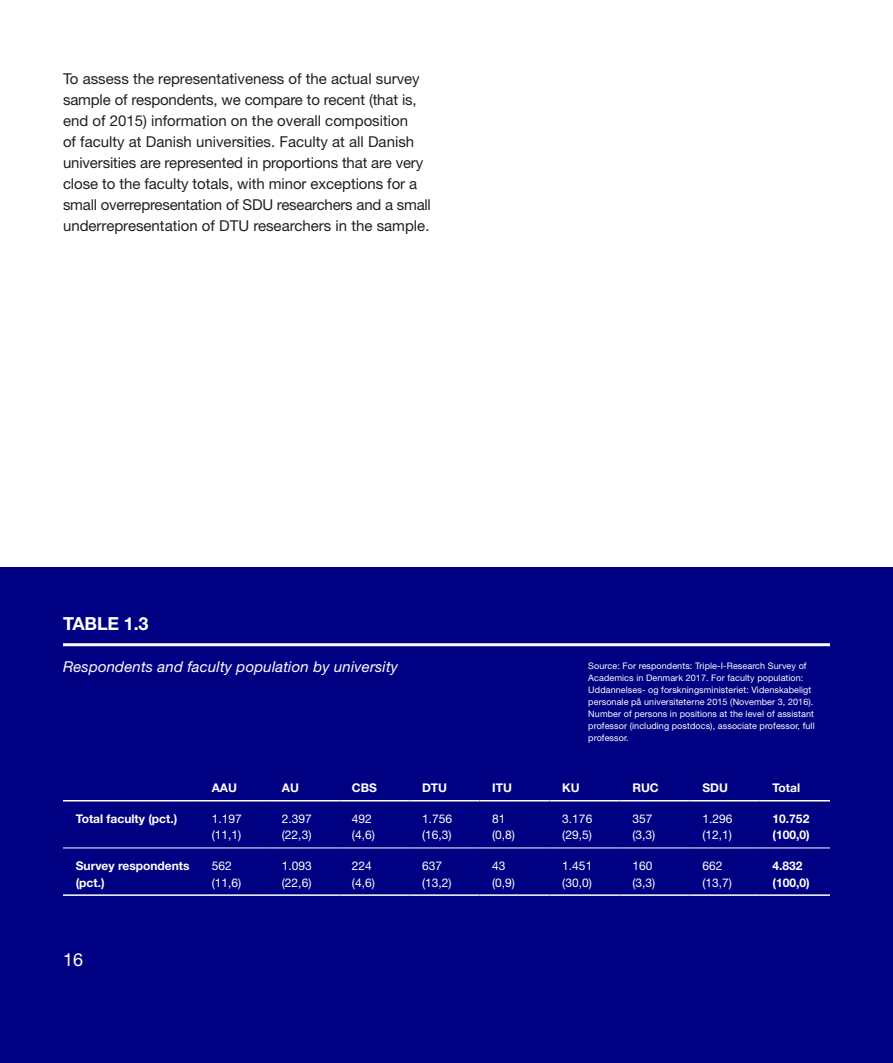
<style>
.page{position:relative;width:893px;height:1063px;background:#fff}
.page>*{position:absolute;margin:0;border:0;box-sizing:border-box;transform-origin:0 0}
.Brød{font:700 18px "Helvetica Neue LT";letter-spacing:-.01em;color:#fff}
.Brød-2{font:18px "Helvetica Neue LT";color:#fff}
.Brød-3{font:15px/21px "Helvetica Neue LT";letter-spacing:-.005em;color:#231f20}
.Brød-4{font:italic 15px "Helvetica Neue LT";letter-spacing:.01em;color:#fff}
.Tabel_Hvid{font:12px/16.5px "Helvetica Neue LT";color:#fff}
.Tabel_Hvid-2{font:700 12px/16.5px "Helvetica Neue LT";color:#fff}
.Fodnod{font:9px/12px "Helvetica Neue LT";letter-spacing:.01em;color:#fff}
</style>
<div class="page">
<div style="left:0;top:567px;width:893px;height:496px;background:#000082"></div>
<hr style="left:63px;top:643px;width:767px;height:3px;background:#fff">
<hr style="left:63px;top:894px;width:136px;height:2px;background:#fff">
<hr style="left:199px;top:894px;width:70px;height:2px;background:#fff">
<hr style="left:269px;top:894px;width:70px;height:2px;background:#fff">
<hr style="left:339px;top:894px;width:70px;height:2px;background:#fff">
<hr style="left:409px;top:894px;width:70px;height:2px;background:#fff">
<hr style="left:479px;top:894px;width:71px;height:2px;background:#fff">
<hr style="left:550px;top:894px;width:70px;height:2px;background:#fff">
<hr style="left:620px;top:894px;width:70px;height:2px;background:#fff">
<hr style="left:690px;top:894px;width:70px;height:2px;background:#fff">
<hr style="left:760px;top:894px;width:70px;height:2px;background:#fff">
<hr style="left:63px;top:848px;width:136px;height:1px;background:#fff">
<hr style="left:199px;top:848px;width:70px;height:1px;background:#fff">
<hr style="left:269px;top:848px;width:70px;height:1px;background:#fff">
<hr style="left:339px;top:848px;width:70px;height:1px;background:#fff">
<hr style="left:409px;top:848px;width:70px;height:1px;background:#fff">
<hr style="left:479px;top:848px;width:71px;height:1px;background:#fff">
<hr style="left:550px;top:848px;width:70px;height:1px;background:#fff">
<hr style="left:620px;top:848px;width:70px;height:1px;background:#fff">
<hr style="left:690px;top:848px;width:70px;height:1px;background:#fff">
<hr style="left:760px;top:848px;width:70px;height:1px;background:#fff">
<hr style="left:63px;top:800px;width:136px;height:2px;background:#fff">
<hr style="left:199px;top:800px;width:70px;height:2px;background:#fff">
<hr style="left:269px;top:800px;width:70px;height:2px;background:#fff">
<hr style="left:339px;top:800px;width:70px;height:2px;background:#fff">
<hr style="left:409px;top:800px;width:70px;height:2px;background:#fff">
<hr style="left:479px;top:800px;width:71px;height:2px;background:#fff">
<hr style="left:550px;top:800px;width:70px;height:2px;background:#fff">
<hr style="left:620px;top:800px;width:70px;height:2px;background:#fff">
<hr style="left:690px;top:800px;width:70px;height:2px;background:#fff">
<hr style="left:760px;top:800px;width:70px;height:2px;background:#fff">
<p class="Brød-3" style="left:63px;top:68px;width:369px">To assess the representativeness of the actual survey sample of respondents, we compare to recent (that is, end of 2015) information on the overall composition<br>of faculty at Danish universities. Faculty at all Danish universities are represented in proportions that are very close to the faculty totals, with minor exceptions for a small overrepresentation of SDU researchers and a small underrepresentation of DTU researchers in the sample.</p>
<p class="Brød" style="left:63px;top:612px;width:87px">TABLE 1.3</p>
<p class="Brød-4" style="left:63px;top:658px;width:337px">Respondents and faculty population by university</p>
<p class="Fodnod" style="left:588px;top:660px;width:228px">Source: For respondents: Triple-I-Research Survey of Academics in Denmark 2017. For faculty population:<br>Uddannelses- og forskningsministeriet: Videnskabeligt personale på universiteterne 2015 (November 3, 2016).<br>Number of persons in positions at the level of assistant professor (including postdocs), associate professor, full professor.</p>
<p class="Tabel_Hvid-2" style="left:212px;top:779px;width:27px">AAU</p>
<p class="Tabel_Hvid-2" style="left:282px;top:779px;width:19px">AU</p>
<p class="Tabel_Hvid-2" style="left:352px;top:779px;width:27px">CBS</p>
<p class="Tabel_Hvid-2" style="left:422px;top:779px;width:27px">DTU</p>
<p class="Tabel_Hvid-2" style="left:492px;top:779px;width:21px">ITU</p>
<p class="Tabel_Hvid-2" style="left:562px;top:779px;width:19px">KU</p>
<p class="Tabel_Hvid-2" style="left:632px;top:779px;width:28px">RUC</p>
<p class="Tabel_Hvid-2" style="left:702px;top:779px;width:27px">SDU</p>
<p class="Tabel_Hvid-2" style="left:773px;top:779px;width:29px">Total</p>
<p class="Tabel_Hvid-2" style="left:76px;top:810px;width:103px">Total faculty (pct.)</p>
<p class="Tabel_Hvid" style="left:212px;top:810px;width:32px">1.197 (11,1)</p>
<p class="Tabel_Hvid" style="left:282px;top:810px;width:32px">2.397 (22,3)</p>
<p class="Tabel_Hvid" style="left:352px;top:810px;width:24px">492 (4,6)</p>
<p class="Tabel_Hvid" style="left:422px;top:810px;width:32px">1.756 (16,3)</p>
<p class="Tabel_Hvid" style="left:492px;top:810px;width:24px">81 (0,8)</p>
<p class="Tabel_Hvid" style="left:562px;top:810px;width:32px">3.176 (29,5)</p>
<p class="Tabel_Hvid" style="left:632px;top:810px;width:24px">357 (3,3)</p>
<p class="Tabel_Hvid" style="left:702px;top:810px;width:32px">1.296 (12,1)</p>
<p class="Tabel_Hvid-2" style="left:773px;top:810px;width:39px">10.752 (100,0)</p>
<p class="Tabel_Hvid-2" style="left:76px;top:857px;width:115px">Survey respondents (pct.)</p>
<p class="Tabel_Hvid" style="left:212px;top:857px;width:22px">562</p>
<p class="Tabel_Hvid-2" style="left:773px;top:857px;width:32px">4.832</p>
<p class="Tabel_Hvid-2" style="left:773px;top:874px;width:39px">(100,0)</p>
<p class="Tabel_Hvid" style="left:282px;top:857px;width:32px">1.093</p>
<p class="Tabel_Hvid" style="left:282px;top:874px;width:31px">(22,6)</p>
<p class="Tabel_Hvid" style="left:352px;top:857px;width:22px">224</p>
<p class="Tabel_Hvid" style="left:352px;top:874px;width:24px">(4,6)</p>
<p class="Tabel_Hvid" style="left:422px;top:857px;width:22px">637</p>
<p class="Tabel_Hvid" style="left:422px;top:874px;width:31px">(13,2)</p>
<p class="Tabel_Hvid" style="left:492px;top:857px;width:15px">43</p>
<p class="Tabel_Hvid" style="left:492px;top:874px;width:24px">(0,9)</p>
<p class="Tabel_Hvid" style="left:562px;top:857px;width:32px">1.451</p>
<p class="Tabel_Hvid" style="left:562px;top:874px;width:31px">(30,0)</p>
<p class="Tabel_Hvid" style="left:632px;top:857px;width:22px">160</p>
<p class="Tabel_Hvid" style="left:632px;top:874px;width:24px">(3,3)</p>
<p class="Tabel_Hvid" style="left:702px;top:857px;width:22px">662</p>
<p class="Tabel_Hvid" style="left:702px;top:874px;width:31px">(13,7)</p>
<p class="Tabel_Hvid" style="left:212px;top:874px;width:31px">(11,6)</p>
<p class="Brød-2" style="left:63px;top:949px;width:22px">16</p>
</div>
